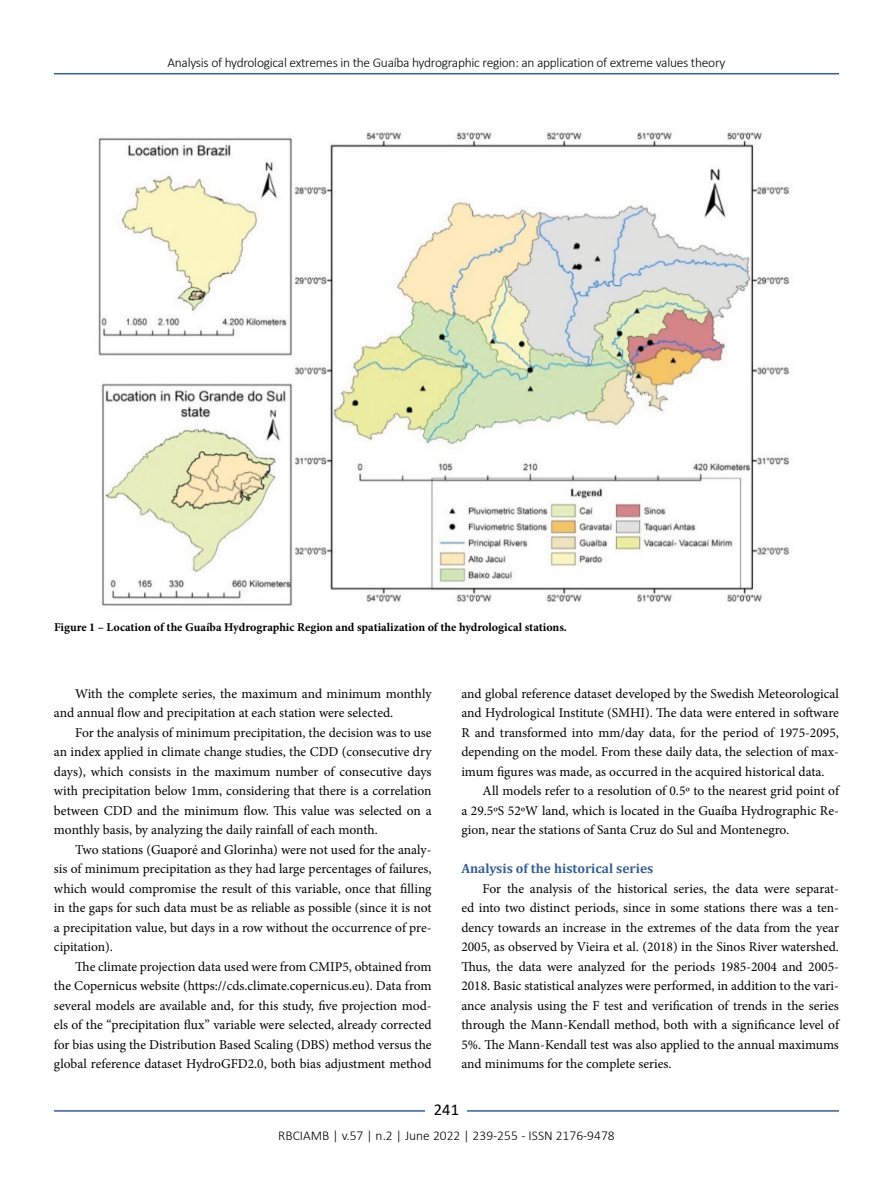
<style>
.page{position:relative;width:893px;height:1191px;background:#fff}
.page>*{position:absolute;margin:0;border:0;box-sizing:border-box;transform-origin:0 0}
.t1{font:16.5px "Calibri";color:#000}
.t2{font:13.5px/19.5px "Minion Pro";color:#000;text-align:justify}
.t3{font:300 13.5px "Calibri";letter-spacing:-.02em;color:#000}
.t4{font:300 13.5px "Calibri";color:#000}
.t5{font:700 13.5px "Cambria";color:#365f92}
.t6{font:700 12px "Minion Pro";color:#000}
</style>
<div class="page">
<hr style="left:54px;top:73px;width:785px;height:1px;background:#365f92">
<hr style="left:54px;top:1110px;width:785px;height:1px;background:#365f92">
<div style="left:426px;top:1096px;width:41px;height:26px;background:#fff"></div>
<img style="left:98px;top:131px;width:692px;height:475px">
<p class="t3" style="left:168px;top:54px;width:559px">Analysis of hydrological extremes in the Guaíba hydrographic region: an application of extreme values theory</p>
<p class="t6" style="left:54px;top:618px;width:514px">Figure 1 – Location of the Guaíba Hydrographic Region and spatialization of the hydrological stations.</p>
<p class="t2" style="left:54px;top:684px;width:379px;text-indent:21px">With the complete series, the maximum and minimum monthly and annual flow and precipitation at each station were selected.</p>
<p class="t2" style="left:54px;top:722px;width:379px;text-indent:21px">For the analysis of minimum precipitation, the decision was to use an index applied in climate change studies, the CDD (consecutive dry days), which consists in the maximum number of consecutive days with precipitation below 1mm, considering that there is a correlation between CDD and the minimum flow. This value was selected on a monthly basis, by analyzing the daily rainfall of each month.</p>
<p class="t2" style="left:54px;top:839px;width:379px;text-indent:21px">Two stations (Guaporé and Glorinha) were not used for the analy&shy;sis of minimum precipitation as they had large percentages of failures, which would compromise the result of this variable, once that filling in the gaps for such data must be as reliable as possible (since it is not a precipitation value, but days in a row without the occurrence of pre&shy;cipitation).</p>
<p class="t2" style="left:54px;top:956px;width:379px;text-indent:21px">The climate projection data used were from CMIP5, obtained from the Copernicus website (https://cds.climate.copernicus.eu). Data from several models are available and, for this study, five projection mod&shy;els of the “precipitation flux” variable were selected, already corrected for bias using the Distribution Based Scaling (DBS) method versus the global reference dataset HydroGFD2.0, both bias adjustment method</p>
<p class="t2" style="left:461px;top:683px;width:379px">and global reference dataset developed by the Swedish Meteorological and Hydrological Institute (SMHI). The data were entered in software R and transformed into mm/day data, for the period of 1975-2095, depending on the model. From these daily data, the selection of max&shy;imum figures was made, as occurred in the acquired historical data.</p>
<p class="t2" style="left:461px;top:781px;width:379px;text-indent:21px">All models refer to a resolution of 0.5º to the nearest grid point of a 29.5ºS 52ºW land, which is located in the Guaíba Hydrographic Re&shy;gion, near the stations of Santa Cruz do Sul and Montenegro.</p>
<p class="t5" style="left:461px;top:859px;width:193px">Analysis of the historical series</p>
<p class="t2" style="left:461px;top:878px;width:379px;text-indent:21px">For the analysis of the historical series, the data were separat&shy;ed into two distinct periods, since in some stations there was a ten&shy;dency towards an increase in the extremes of the data from the year 2005, as observed by Vieira et al. (2018) in the Sinos River watershed.<br>Thus, the data were analyzed for the periods 1985-2004 and 2005- 2018. Basic statistical analyzes were performed, in addition to the vari&shy;ance analysis using the F test and verification of trends in the series through the Mann-Kendall method, both with a significance level of 5%. The Mann-Kendall test was also applied to the annual maximums and minimums for the complete series.</p>
<p class="t1" style="left:434px;top:1098px;width:27px">241</p>
<p class="t4" style="left:278px;top:1126px;width:338px">RBCIAMB | v.57 | n.2 | June 2022 | 239-255 - ISSN 2176-9478</p>
</div>
